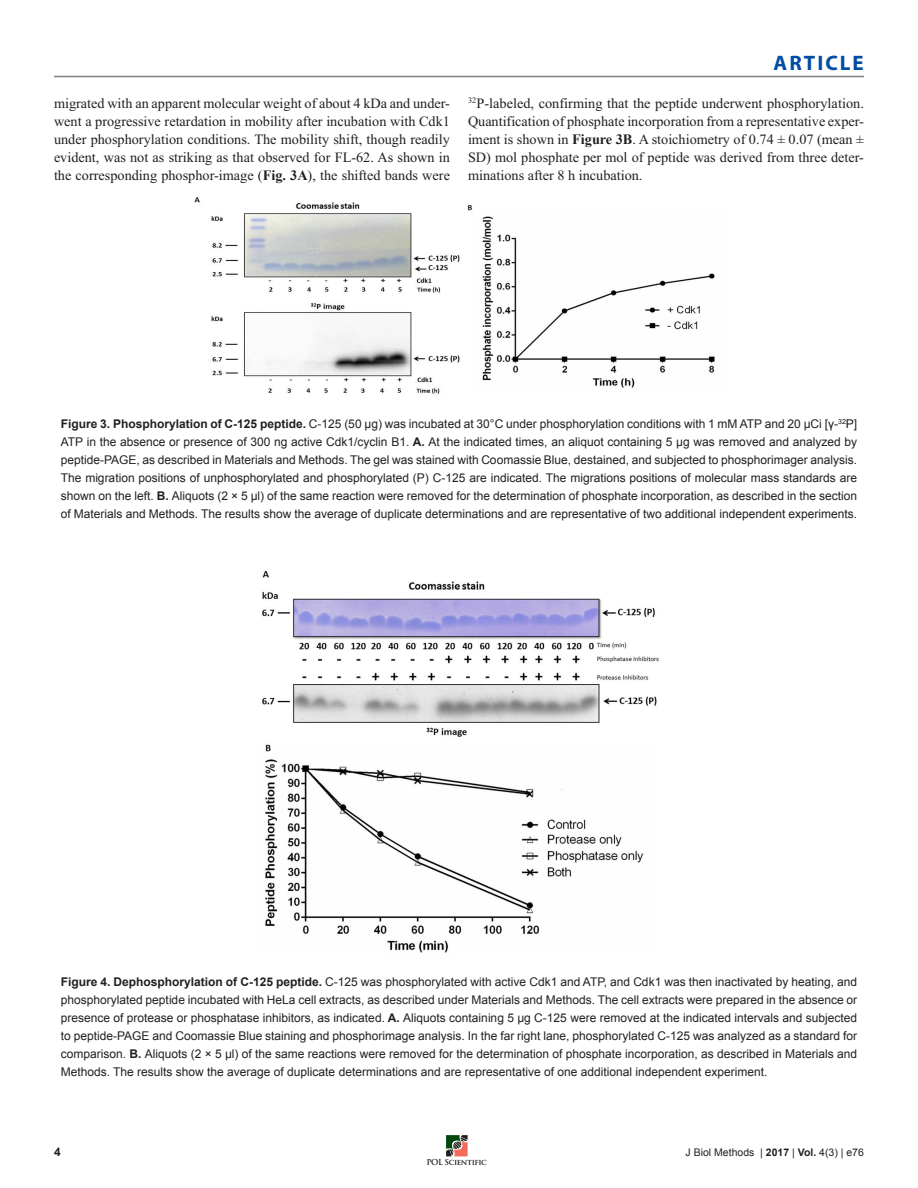
<style>
.page{position:relative;width:918px;height:1188px;background:#fff}
.page>*{position:absolute;margin:0;border:0;box-sizing:border-box;transform-origin:0 0}
.t1{font:700 21px "Myriad Pro";letter-spacing:.095em;color:#014da2}
.Body{font:14.25px/18px "Times New Roman";color:#231f20;text-align:justify}
.Figure_Legend_-_Span{font:12px/18px "Arial";color:#231f20;text-align:justify}
.t2{font:700 12px "Arial";color:#231f20}
.t3{font:10.5px "Arial";color:#231f20}
.t4{font:700 7.95px "Trajan Pro";letter-spacing:-.05em;color:#231f20}
.s1{font-weight:700}
.s2{color:#131413}
</style>
<div class="page">
<svg style="left:446px;top:1135px;width:22px;height:21px"></svg>
<hr style="left:54px;top:76px;width:810px;height:1px;background:#808285">
<img style="left:194px;top:197px;width:521px;height:197px">
<img style="left:262px;top:571px;width:397px;height:382px">
<h1 class="t1" style="left:774px;top:49px;width:92px">ARTICLE</h1>
<p class="Body" style="left:54px;top:94px;width:398px">migrated with an apparent molecular weight of about 4 kDa and under&shy;went a progressive retardation in mobility after incubation with Cdk1 under phosphorylation conditions. The mobility shift, though readily evident, was not as striking as that observed for FL-62. As shown in the corresponding phosphor-image (<span class="s1">Fig. 3A</span>), the shifted bands were</p>
<p class="Body" style="left:468px;top:94px;width:398px"><sup>32</sup>P-labeled, confirming that the peptide underwent phosphorylation.<br>Quantification of phosphate incorporation from a representative exper&shy;iment is shown in <span class="s1">Figure 3B</span>. A stoichiometry of 0.74 ± 0.07 (mean ± SD) mol phosphate per mol of peptide was derived from three deter&shy;minations after 8 h incubation.</p>
<p class="Figure_Legend_-_Span" style="left:61px;top:414px;width:798px"><span class="s1">Figure 3. Phosphorylation of C-125 peptide.</span> C-125 (50 µg) was incubated at 30°C under phosphorylation conditions with 1 mM ATP and 20 µCi [<span class="s2">γ-</span><sup>32</sup><span class="s2">P</span>] ATP in the absence or presence of 300 ng active Cdk1/cyclin B1. <span class="s1">A.</span> At the indicated times, an aliquot containing 5 µg was removed and analyzed by peptide-PAGE, as described in Materials and Methods. The gel was stained with Coomassie Blue, destained, and subjected to phosphorimager analysis.<br>The migration positions of unphosphorylated and phosphorylated (P) C-125 are indicated. The migrations positions of molecular mass standards are shown on the left. <span class="s1">B.</span> Aliquots (2 × 5 µl) of the same reaction were removed for the determination of phosphate incorporation, as described in the section of Materials and Methods. The results show the average of duplicate determinations and are representative of two additional independent experiments.</p>
<p class="Figure_Legend_-_Span" style="left:61px;top:972px;width:798px"><span class="s1">Figure 4. Dephosphorylation of C-125 peptide.</span> C-125 was phosphorylated with active Cdk1 and ATP, and Cdk1 was then inactivated by heating, and phosphorylated peptide incubated with HeLa cell extracts, as described under Materials and Methods. The cell extracts were prepared in the absence or presence of protease or phosphatase inhibitors, as indicated. <span class="s1">A.</span> Aliquots containing 5 µg C-125 were removed at the indicated intervals and subjected to peptide-PAGE and Coomassie Blue staining and phosphorimage analysis. In the far right lane, phosphorylated C-125 was analyzed as a standard for comparison. <span class="s1">B.</span> Aliquots (2 × 5 µl) of the same reactions were removed for the determination of phosphate incorporation, as described in Materials and Methods. The results show the average of duplicate determinations and are representative of one additional independent experiment.</p>
<p class="t2" style="left:54px;top:1143px;width:8px">4</p>
<p class="t3" style="left:686px;top:1145px;width:180px">J Biol Methods | <span class="s1">2017</span> | <span class="s1">Vol.</span> 4(3) | e76</p>
<p class="t4" style="left:427px;top:1158px;width:62px">POL Scientific</p>
</div>
